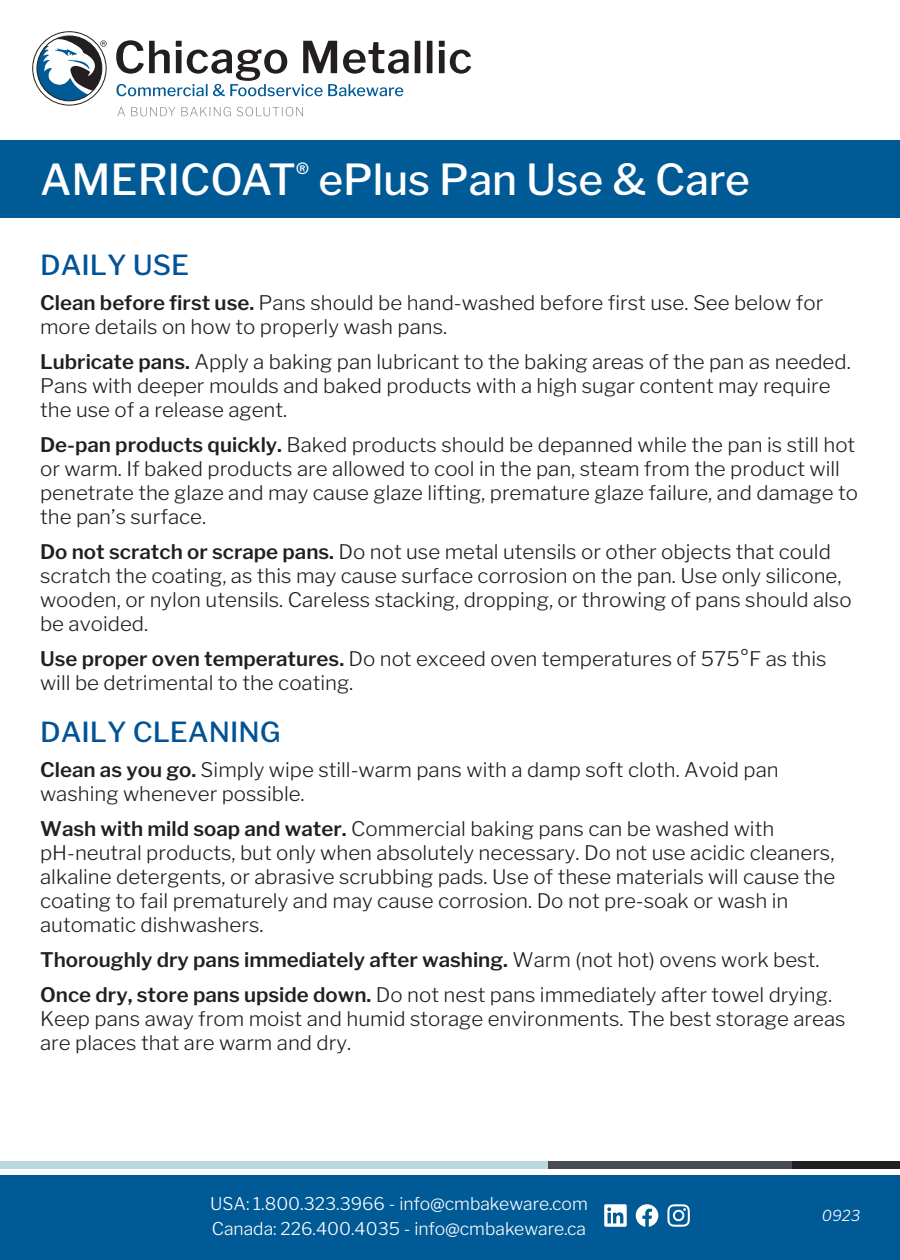
<style>
.page{position:relative;width:900px;height:1260px;background:#fff}
.page>*{position:absolute;margin:0;border:0;box-sizing:border-box;transform-origin:0 0}
.t1{font:500 42.5px "Libre Franklin";color:#fff}
.t2{font:500 27.5px "Libre Franklin";color:#025395}
.t3{font:300 20px/24px "Libre Franklin";color:#231f20}
.t4{font:600 20px/35px "Libre Franklin";color:#231f20}
.t5{font:300 17.5px/25px "Libre Franklin";color:#fff}
.t6{font:italic 300 15px "Libre Franklin";color:#fff}
.s1{font-weight:600}
.s2{font-weight:300}
</style>
<div class="page">
<div style="left:0;top:140px;width:900px;height:77px;background:#005a96"></div>
<div style="left:0;top:1162px;width:548px;height:7px;background:#bad8e1"></div>
<div style="left:792px;top:1162px;width:108px;height:7px;background:#231f20"></div>
<div style="left:548px;top:1162px;width:244px;height:7px;background:#474c55"></div>
<div style="left:0;top:1175px;width:900px;height:85px;background:#005a96"></div>
<svg style="left:415px;top:41px;width:5px;height:32px"></svg>
<svg style="left:427px;top:41px;width:5px;height:32px"></svg>
<svg style="left:439px;top:41px;width:32px;height:33px"></svg>
<svg style="left:117px;top:107px;width:8px;height:9px"></svg>
<svg style="left:131px;top:107px;width:44px;height:9px"></svg>
<svg style="left:181px;top:107px;width:50px;height:9px"></svg>
<svg style="left:237px;top:107px;width:66px;height:9px"></svg>
<svg style="left:32px;top:31px;width:75px;height:75px"></svg>
<svg style="left:116px;top:40px;width:293px;height:56px"></svg>
<svg style="left:604px;top:1204px;width:23px;height:23px"></svg>
<svg style="left:636px;top:1204px;width:22px;height:23px"></svg>
<svg style="left:667px;top:1204px;width:23px;height:23px"></svg>
<h1 class="t1" style="left:40px;top:154px;width:711px">AMERICOAT<sup>®</sup> ePlus Pan Use &amp; Care</h1>
<h2 class="t2" style="left:40px;top:248px;width:150px">DAILY USE</h2>
<p class="t3" style="left:40px;top:290px;width:785px"><span class="s1">Clean before first use.</span> Pans should be hand-washed before first use. See below for more details on how to properly wash pans.</p>
<p class="t3" style="left:40px;top:349px;width:812px"><span class="s1">Lubricate pans.</span> Apply a baking pan lubricant to the baking areas of the pan as needed.<br>Pans with deeper moulds and baked products with a high sugar content may require the use of a release agent.</p>
<p class="t3" style="left:40px;top:432px;width:819px"><span class="s1">De-pan products quickly.</span> Baked products should be depanned while the pan is still hot or warm. If baked products are allowed to cool in the pan, steam from the product will penetrate the glaze and may cause glaze lifting, premature glaze failure, and damage to the pan’s surface.</p>
<p class="t3" style="left:40px;top:539px;width:813px"><span class="s1">Do not scratch or scrape pans.</span> Do not use metal utensils or other objects that could scratch the coating, as this may cause surface corrosion on the pan. Use only silicone, wooden, or nylon utensils. Careless stacking, dropping, or throwing of pans should also be avoided.</p>
<p class="t3" style="left:40px;top:646px;width:788px"><span class="s1">Use proper oven temperatures.</span> Do not exceed oven temperatures of 575°F as this will be detrimental to the coating.</p>
<h2 class="t2" style="left:40px;top:715px;width:242px">DAILY CLEANING</h2>
<p class="t3" style="left:40px;top:758px;width:740px"><span class="s1">Clean as you go.</span> Simply wipe still-warm pans with a damp soft cloth. Avoid pan washing whenever possible.</p>
<p class="t3" style="left:40px;top:817px;width:797px"><span class="s1">Wash with mild soap and water.</span> Commercial baking pans can be washed with pH-neutral products, but only when absolutely necessary. Do not use acidic cleaners, alkaline detergents, or abrasive scrubbing pads. Use of these materials will cause the coating to fail prematurely and may cause corrosion. Do not pre-soak or wash in automatic dishwashers.</p>
<p class="t4" style="left:40px;top:942px;width:794px">Thoroughly dry pans immediately after washing. <span class="s2">Warm (not hot) ovens work best.<br></span>Once dry, store pans upside down. <span class="s2">Do not nest pans immediately after towel drying.</span></p>
<p class="t3" style="left:40px;top:1007px;width:807px">Keep pans away from moist and humid storage environments. The best storage areas are places that are warm and dry.</p>
<p class="t5" style="left:210px;top:1191px;width:379px">USA: 1.800.323.3966 - info@cmbakeware.com<br>Canada: 226.400.4035 - info@cmbakeware.ca</p>
<p class="t6" style="left:822px;top:1206px;width:40px">0923</p>
</div>
